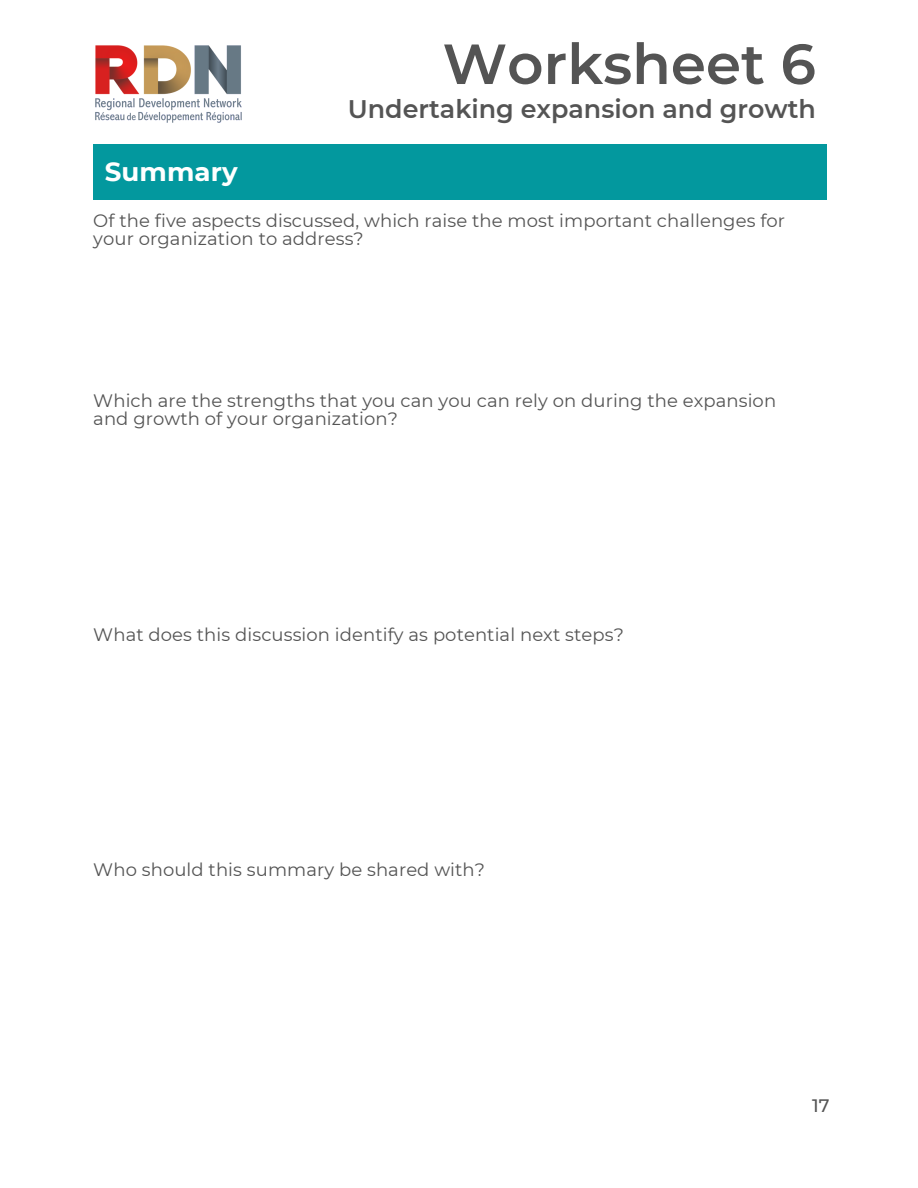
<style>
.page{position:relative;width:918px;height:1188px;background:#fff}
.page>*{position:absolute;margin:0;border:0;box-sizing:border-box;transform-origin:0 0}
.t1{font:600 56.4px "Montserrat";color:#545454}
.t2{font:700 26.1px "Montserrat";letter-spacing:.005em;color:#fff}
.t3{font:600 25.35px "Montserrat";color:#545454}
.t4{font:18px/18px "Montserrat";letter-spacing:.005em;color:#545454}
.t5{font:500 18px "Montserrat";color:#545454}
</style>
<div class="page">
<div style="left:93px;top:144px;width:733px;height:56px;background:#03989e"></div>
<img style="left:95px;top:45px;width:147px;height:78px">
<h2 class="t2" style="left:105px;top:155px;width:135px">Summary</h2>
<h1 class="t1" style="left:443px;top:29px;width:375px">Worksheet 6</h1>
<h3 class="t3" style="left:348px;top:93px;width:470px">Undertaking expansion and growth</h3>
<p class="t4" style="left:93px;top:211px;width:693px">Of the five aspects discussed, which raise the most important challenges for your organization to address?</p>
<p class="t4" style="left:93px;top:391px;width:684px">Which are the strengths that you can you can rely on during the expansion and growth of your organization?</p>
<p class="t4" style="left:93px;top:625px;width:532px">What does this discussion identify as potential next steps?</p>
<p class="t4" style="left:93px;top:861px;width:393px">Who should this summary be shared with?</p>
<p class="t5" style="left:812px;top:1094px;width:19px">17</p>
</div>
